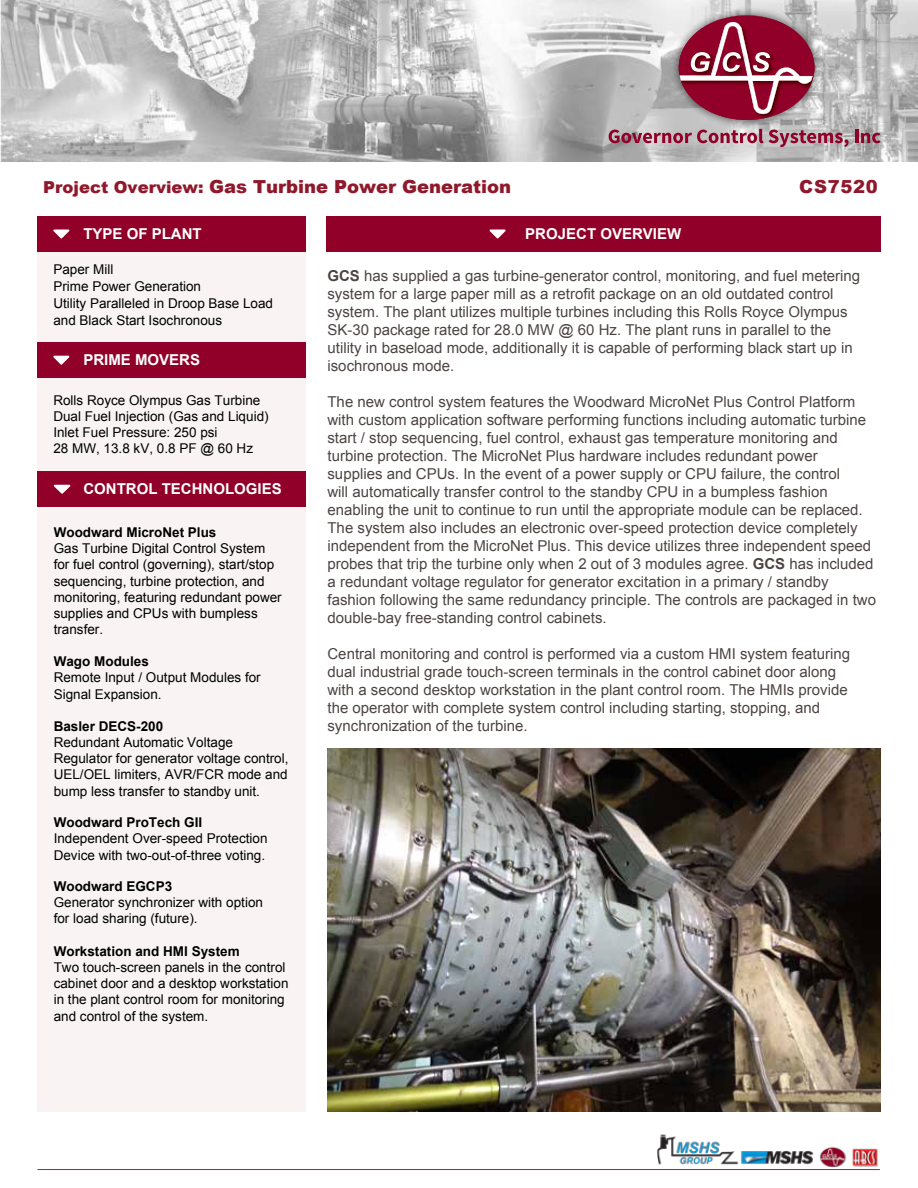
<style>
.page{position:relative;width:918px;height:1188px;background:#fff}
.page>*{position:absolute;margin:0;border:0;box-sizing:border-box;transform-origin:0 0}
.t1{font:900 18px "Arial";color:#90182b}
.t2{font:15px/18px "Arial";color:#4d4442}
.t3{font:700 15px "Arial";color:#fff}
.t4{font:13.5px/16.2px "Arial";color:#000}
.t5{font:700 13.5px "Arial";color:#000}
.s1{font-size:16.5px}
.s2{font-weight:700}
</style>
<div class="page">
<img style="left:0;top:0;width:918px;height:162px">
<div style="left:669px;top:6px;width:155px;height:124px;background:#000;opacity:.5"></div>
<svg style="left:679px;top:15px;width:135px;height:105px"></svg>
<svg style="left:609px;top:129px;width:154px;height:14px"></svg>
<svg style="left:769px;top:130px;width:80px;height:17px"></svg>
<svg style="left:855px;top:130px;width:25px;height:13px"></svg>
<hr style="left:38px;top:1169px;width:842px;height:1px;background:#9b2739">
<img style="left:657px;top:1134px;width:221px;height:33px">
<div style="left:38px;top:378px;width:268px;height:94px;background:#f9f3f4"></div>
<div style="left:38px;top:216px;width:268px;height:36px;background:#910028"></div>
<div style="left:326px;top:216px;width:554px;height:36px;background:#910028"></div>
<div style="left:38px;top:252px;width:268px;height:90px;background:#f9f3f4"></div>
<svg style="left:490px;top:229px;width:16px;height:9px"></svg>
<svg style="left:53px;top:229px;width:17px;height:9px"></svg>
<div style="left:38px;top:342px;width:268px;height:36px;background:#910028"></div>
<svg style="left:53px;top:355px;width:17px;height:10px"></svg>
<div style="left:38px;top:507px;width:268px;height:605px;background:#f9f3f4"></div>
<div style="left:38px;top:471px;width:268px;height:36px;background:#910028"></div>
<svg style="left:54px;top:485px;width:16px;height:9px"></svg>
<img style="left:328px;top:749px;width:552px;height:363px">
<p class="t1" style="left:43px;top:173px;width:469px"><span class="s1">Project Overview:</span> Gas Turbine Power Generation</p>
<p class="t1" style="left:799px;top:173px;width:80px">CS7520</p>
<p class="t3" style="left:92px;top:224px;width:92px">A PLICATIO</p>
<p class="t3" style="left:83px;top:224px;width:120px">TYPE OF PLANT</p>
<p class="t3" style="left:525px;top:224px;width:157px">PROJECT OVERVIEW</p>
<p class="t3" style="left:528px;top:224px;width:157px">PROJECT OVERVIEW</p>
<p class="t4" style="left:53px;top:261px;width:221px;line-height:17.1px">Paper Mill<br>Prime Power Generation<br>Utility Paralleled in Droop Base Load and Black Start Isochronous</p>
<p class="t3" style="left:83px;top:350px;width:118px">PRIME MOVERS</p>
<p class="t4" style="left:53px;top:392px;width:217px">Rolls Royce Olympus Gas Turbine<br>Dual Fuel Injection (Gas and Liquid)<br>Inlet Fuel Pressure: 250 psi<br>28 MW, 13.8 kV, 0.8 PF @ 60 Hz</p>
<p class="t3" style="left:83px;top:479px;width:200px">CONTROL TECHNOLOGIES</p>
<p class="t5" style="left:54px;top:523px;width:164px">Woodward MicroNet Plus</p>
<p class="t4" style="left:54px;top:540px;width:230px">Gas Turbine Digital Control System for fuel control (governing), start/stop sequencing, turbine protection, and monitoring, featuring redundant power supplies and CPUs with bumpless transfer.</p>
<p class="t5" style="left:54px;top:653px;width:97px">Wago Modules</p>
<p class="t4" style="left:54px;top:670px;width:209px">Remote Input / Output Modules for<br>Signal Expansion.</p>
<p class="t5" style="left:54px;top:717px;width:111px">Basler DECS-200</p>
<p class="t4" style="left:54px;top:734px;width:236px">Redundant Automatic Voltage Regulator for generator voltage control, UEL/OEL limiters, AVR/FCR mode and bump less transfer to standby unit.</p>
<p class="t5" style="left:54px;top:813px;width:150px">Woodward ProTech GII</p>
<p class="t4" style="left:54px;top:831px;width:215px">Independent Over-speed Protection<br>Device with two-out-of-three voting.</p>
<p class="t5" style="left:54px;top:877px;width:120px">Woodward EGCP3</p>
<p class="t4" style="left:54px;top:895px;width:211px">Generator synchronizer with option for load sharing (future).</p>
<p class="t5" style="left:54px;top:942px;width:188px">Workstation and HMI System</p>
<p class="t4" style="left:54px;top:959px;width:236px">Two touch-screen panels in the control cabinet door and a desktop workstation in the plant control room for monitoring and control of the system.</p>
<p class="t2" style="left:327px;top:267px;width:534px"><span class="s2">GCS</span> has supplied a gas turbine-generator control, monitoring, and fuel metering system for a large paper mill as a retrofit package on an old outdated control system. The plant utilizes multiple turbines including this Rolls Royce Olympus SK-30 package rated for 28.0 MW @ 60 Hz. The plant runs in parallel to the utility in baseload mode, additionally it is capable of performing black start up in isochronous mode.</p>
<p class="t2" style="left:327px;top:393px;width:550px">The new control system features the Woodward MicroNet Plus Control Platform with custom application software performing functions including automatic turbine start / stop sequencing, fuel control, exhaust gas temperature monitoring and turbine protection. The MicroNet Plus hardware includes redundant power supplies and CPUs. In the event of a power supply or CPU failure, the control<br>will automatically transfer control to the standby CPU in a bumpless fashion enabling the unit to continue to run until the appropriate module can be replaced.<br>The system also includes an electronic over-speed protection device completely independent from the MicroNet Plus. This device utilizes three independent speed probes that trip the turbine only when 2 out of 3 modules agree. <span class="s2">GCS</span> has included a redundant voltage regulator for generator excitation in a primary / standby fashion following the same redundancy principle. The controls are packaged in two double-bay free-standing control cabinets.</p>
<p class="t2" style="left:327px;top:645px;width:524px">Central monitoring and control is performed via a custom HMI system featuring dual industrial grade touch-screen terminals in the control cabinet door along with a second desktop workstation in the plant control room. The HMIs provide the operator with complete system control including starting, stopping, and synchronization of the turbine.</p>
</div>
